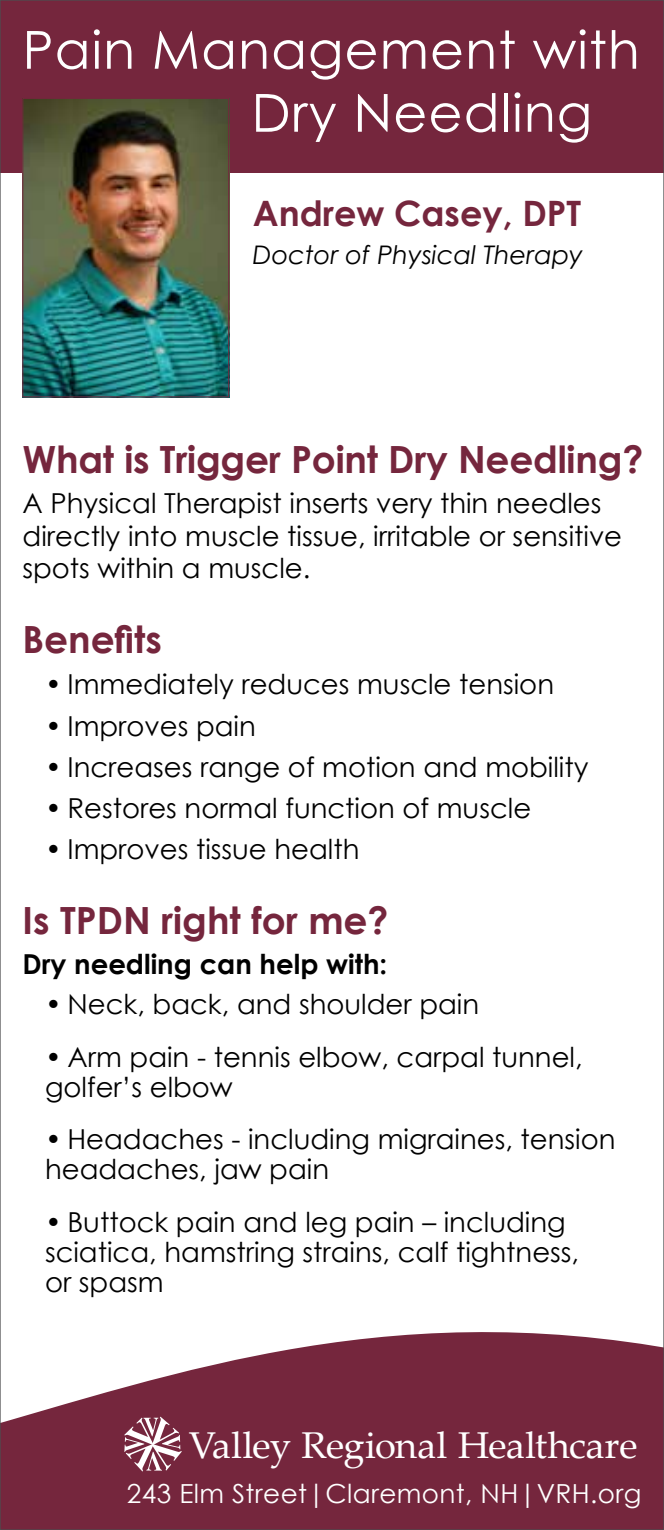
<style>
.page{position:relative;width:664px;height:1530px;background:#fff}
.page>*{position:absolute;margin:0;border:0;box-sizing:border-box;transform-origin:0 0}
.t1{font:52.5px/63px "Century Gothic";letter-spacing:.02em;color:#fff}
.t2{font:700 37.5px "Century Gothic";letter-spacing:-.005em;color:#75263d}
.t3{font:37.25px "Palatino Linotype";letter-spacing:-.015em;color:#fff}
.t4{font:700 35px "Century Gothic";color:#75263d}
.t5{font:27.5px/30px "Century Gothic";color:#000}
.t6{font:700 27.5px "Century Gothic";color:#000}
.t7{font:26.25px "Century Gothic";letter-spacing:.015em;color:#fff}
.t8{font:italic 25.5px "Century Gothic";color:#000}
</style>
<div class="page">
<div style="left:0;top:0;width:664px;height:173px;background:#75263d"></div>
<img style="left:24px;top:100px;width:203px;height:295px">
<div style="left:22px;top:98px;width:207px;height:299px;border:1px solid #75263d"></div>
<svg style="left:2px;top:1332px;width:660px;height:196px;background:#874256"></svg>
<svg style="left:124px;top:1417px;width:58px;height:55px"></svg>
<h1 class="t1" style="left:251px;top:17px;width:390px;text-indent:-229px">Pain Management with<br>Dry Needling</h1>
<p class="t4" style="left:253px;top:187px;width:330px">Andrew Casey, DPT</p>
<p class="t8" style="left:253px;top:237px;width:332px">Doctor of Physical Therapy</p>
<h2 class="t2" style="left:22px;top:431px;width:622px">What is Trigger Point Dry Needling?</h2>
<p class="t5" style="left:22px;top:487px;width:601px;line-height:32.5px">A Physical Therapist inserts very thin needles directly into muscle tissue, irritable or sensitive spots within a muscle.</p>
<h2 class="t2" style="left:22px;top:611px;width:141px">Benefits</h2>
<p class="t5" style="left:45px;top:669px;width:510px">• Immediately reduces muscle tension</p>
<p class="t5" style="left:45px;top:710px;width:212px">• Improves pain</p>
<p class="t5" style="left:45px;top:752px;width:545px">• Increases range of motion and mobility</p>
<p class="t5" style="left:45px;top:793px;width:488px">• Restores normal function of muscle</p>
<p class="t5" style="left:45px;top:834px;width:316px">• Improves tissue health</p>
<h2 class="t2" style="left:22px;top:892px;width:368px">Is TPDN right for me?</h2>
<p class="t6" style="left:22px;top:944px;width:366px">Dry needling can help with:</p>
<p class="t5" style="left:45px;top:989px;width:436px">• Neck, back, and shoulder pain</p>
<p class="t5" style="left:45px;top:1042px;width:539px">• Arm pain - tennis elbow, carpal tunnel, golfer’s elbow</p>
<p class="t5" style="left:45px;top:1124px;width:572px">• Headaches - including migraines, tension headaches, jaw pain</p>
<p class="t5" style="left:45px;top:1207px;width:535px">• Buttock pain and leg pain – including sciatica, hamstring strains, calf tightness, or spasm</p>
<h3 class="t3" style="left:189px;top:1419px;width:450px">Valley Regional Healthcare</h3>
<p class="t7" style="left:127px;top:1475px;width:516px">243 Elm Street|Claremont, NH|VRH.org</p>
</div>
